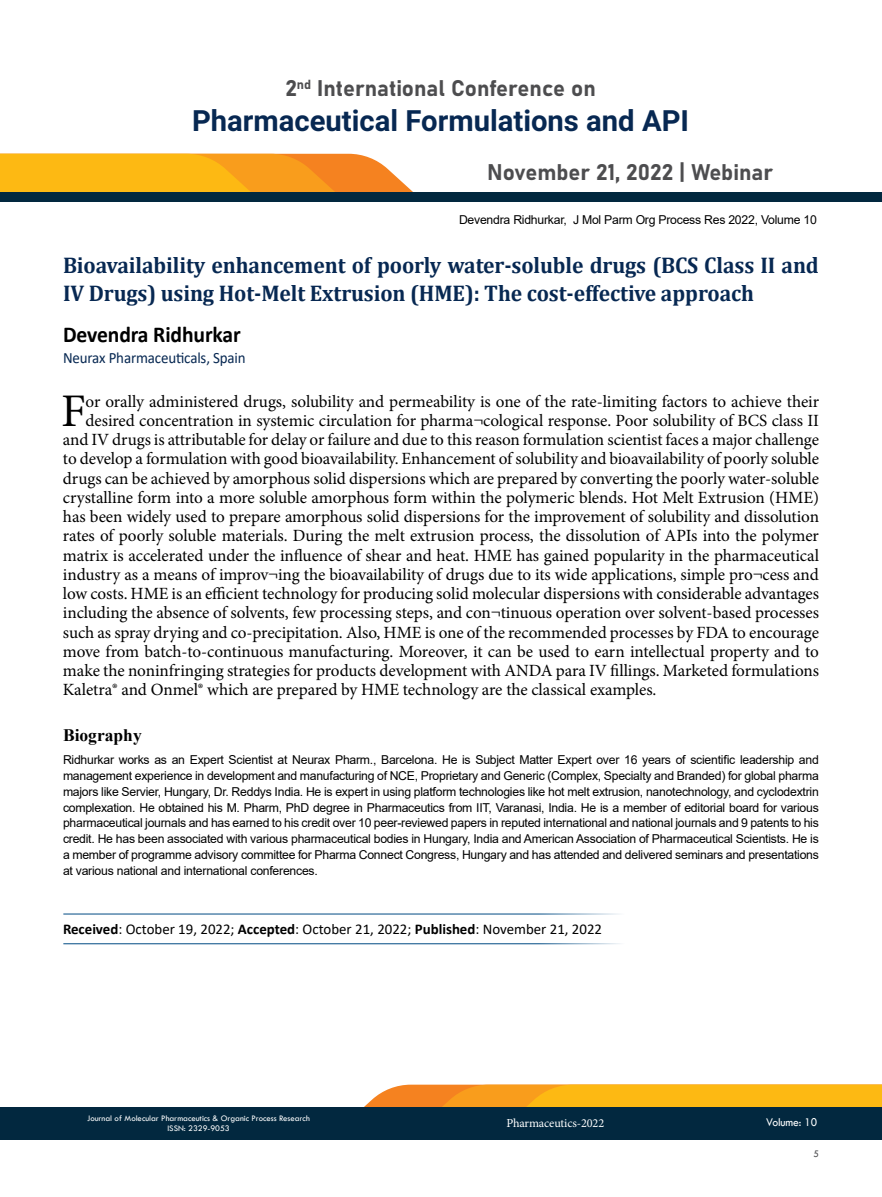
<style>
.page{position:relative;width:882px;height:1197px;background:#fff}
.page>*{position:absolute;margin:0;border:0;box-sizing:border-box;transform-origin:0 0}
.t1{font:46.73px "Minion Pro";color:#000}
.t2{font:700 29.22px "Roboto";color:#072852}
.t3{font:700 22.75px/28px "Cambria";letter-spacing:-.005em;color:#072852;scale:.95 1}
.t4{font:700 22.75px "Calibri";letter-spacing:-.005em;color:#000;scale:.95 1}
.t5{font:22.4px "Bahnschrift";color:#4d4d4f}
.t6{font:700 17.5px "Times New Roman";color:#000}
.t7{font:17.15px "Minion Pro";letter-spacing:-.005em;color:#000}
.t8{font:15.75px "Calibri";letter-spacing:-.01em;color:#072852;scale:.95 1}
.t9{font:14.88px "Calibri";color:#000}
.t10{font:12.25px/15.8px "Arial";letter-spacing:-.02em;color:#000;text-align:justify}
.t11{font:12.25px "Minion Pro";letter-spacing:-.01em;color:#fff}
.t12{font:12.25px "Tw Cen";letter-spacing:-.01em;color:#fff;scale:.95 1}
.t13{font:10.5px "Tw Cen";color:#4d4d4f;scale:.95 1}
.t14{font:8.75px/10.5px "Tw Cen";color:#fff;text-align:center}
.s1{font-weight:700}
</style>
<div class="page">
<svg style="left:364px;top:1085px;width:518px;height:22px;background:#fbae1d"></svg>
<div style="left:0;top:1107px;width:882px;height:33px;background:#02283f"></div>
<svg style="left:0;top:154px;width:413px;height:38px;background:#faac24"></svg>
<div style="left:0;top:192px;width:882px;height:10px;background:#02283f"></div>
<hr style="left:63px;top:914px;width:595px;height:1px;background:#004b84">
<hr style="left:63px;top:943px;width:595px;height:1px;background:#004b84">
<h3 class="t5" style="left:285px;top:71px;width:312px">2<sup>nd</sup> International Conference on</h3>
<h2 class="t2" style="left:192px;top:100px;width:499px">Pharmaceutical Formulations and API</h2>
<h3 class="t5" style="left:487px;top:156px;width:287px">November 21, 2022 | Webinar</h3>
<p class="t10" style="left:459px;top:212px;width:359px">Devendra Ridhurkar, J Mol Parm Org Process Res 2022, Volume 10</p>
<h3 class="t3" style="left:63px;top:251px;width:797px">Bioavailability enhancement of poorly water-soluble drugs (BCS Class II and<br>IV Drugs) using Hot-Melt Extrusion (HME): The cost-effective approach</h3>
<h3 class="t4" style="left:63px;top:318px;width:189px">Devendra Ridhurkar</h3>
<p class="t8" style="left:63px;top:346px;width:194px">Neurax Pharmaceuticals, Spain</p>
<h1 class="t1" style="left:61px;top:380px;width:26px">F</h1>
<p class="t7" style="left:86px;top:390px;width:735px">or orally administered drugs, solubility and permeability is one of the rate-limiting factors to achieve their</p>
<p class="t7" style="left:86px;top:409px;width:735px">desired concentration in systemic circulation for pharma¬cological response. Poor solubility of BCS class II</p>
<p class="t7" style="left:63px;top:428px;width:757px">and IV drugs is attributable for delay or failure and due to this reason formulation scientist faces a major challenge</p>
<p class="t7" style="left:63px;top:447px;width:758px">to develop a formulation with good bioavailability. Enhancement of solubility and bioavailability of poorly soluble</p>
<p class="t7" style="left:63px;top:467px;width:758px">drugs can be achieved by amorphous solid dispersions which are prepared by converting the poorly water-soluble</p>
<p class="t7" style="left:63px;top:486px;width:757px">crystalline form into a more soluble amorphous form within the polymeric blends. Hot Melt Extrusion (HME)</p>
<p class="t7" style="left:63px;top:505px;width:758px">has been widely used to prepare amorphous solid dispersions for the improvement of solubility and dissolution</p>
<p class="t7" style="left:63px;top:524px;width:757px">rates of poorly soluble materials. During the melt extrusion process, the dissolution of APIs into the polymer</p>
<p class="t7" style="left:63px;top:544px;width:758px">matrix is accelerated under the influence of shear and heat. HME has gained popularity in the pharmaceutical</p>
<p class="t7" style="left:63px;top:563px;width:757px">industry as a means of improv¬ing the bioavailability of drugs due to its wide applications, simple pro¬cess and</p>
<p class="t7" style="left:63px;top:582px;width:758px">low costs. HME is an efficient technology for producing solid molecular dispersions with considerable advantages</p>
<p class="t7" style="left:63px;top:601px;width:758px">including the absence of solvents, few processing steps, and con¬tinuous operation over solvent-based processes</p>
<p class="t7" style="left:63px;top:621px;width:758px">such as spray drying and co-precipitation. Also, HME is one of the recommended processes by FDA to encourage</p>
<p class="t7" style="left:63px;top:640px;width:757px">move from batch-to-continuous manufacturing. Moreover, it can be used to earn intellectual property and to</p>
<p class="t7" style="left:63px;top:659px;width:757px">make the noninfringing strategies for products development with ANDA para IV fillings. Marketed formulations</p>
<p class="t7" style="left:63px;top:678px;width:595px">Kaletra® and Onmel® which are prepared by HME technology are the classical examples.</p>
<p class="t6" style="left:63px;top:723px;width:80px">Biography</p>
<p class="t10" style="left:63px;top:752px;width:757px">Ridhurkar works as an Expert Scientist at Neurax Pharm., Barcelona. He is Subject Matter Expert over 16 years of scientific leadership and management experience in development and manufacturing of NCE, Proprietary and Generic (Complex, Specialty and Branded) for global pharma majors like Servier, Hungary, Dr. Reddys India. He is expert in using platform technologies like hot melt extrusion, nanotechnology, and cyclodextrin complexation. He obtained his M. Pharm, PhD degree in Pharmaceutics from IIT, Varanasi, India. He is a member of editorial board for various pharmaceutical journals and has earned to his credit over 10 peer-reviewed papers in reputed international and national journals and 9 patents to his credit. He has been associated with various pharmaceutical bodies in Hungary, India and American Association of Pharmaceutical Scientists. He is a member of programme advisory committee for Pharma Connect Congress, Hungary and has attended and delivered seminars and presentations at various national and international conferences.</p>
<p class="t9" style="left:63px;top:919px;width:541px"><span class="s1">Received</span>: October 19, 2022; <span class="s1">Accepted</span>: October 21, 2022; <span class="s1">Published</span>: November 21, 2022</p>
<p class="t14" style="left:87px;top:1112px;width:225px">Journal of Molecular Pharmaceutics &amp; Organic Process Research<br>ISSN: 2329-9053</p>
<p class="t11" style="left:506px;top:1115px;width:99px">Pharmaceutics-2022</p>
<p class="t12" style="left:766px;top:1115px;width:55px">Volume: 10</p>
<p class="t13" style="left:813px;top:1147px;width:7px">5</p>
</div>
